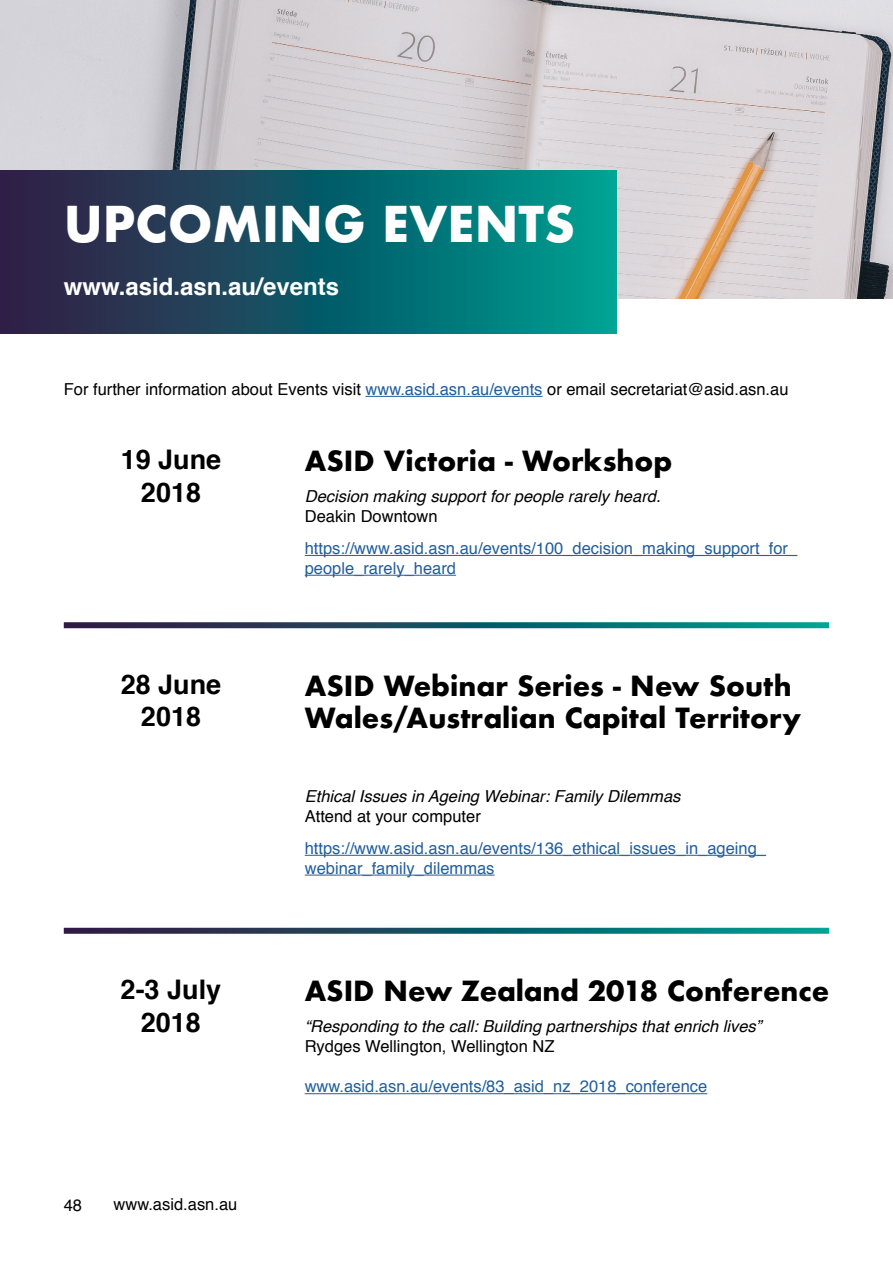
<style>
.page{position:relative;width:893px;height:1263px;background:#fff}
.page>*{position:absolute;margin:0;border:0;box-sizing:border-box;transform-origin:0 0}
.t1{font:700 48px "Futura";color:#fff}
.t2{font:700 27px/32.4px "Futura";color:#000}
.t3{font:700 27px/32.4px "Helvetica";color:#000;text-align:center}
.t4{font:700 24px "Helvetica";color:#fff}
.t5{font:16.5px/19.8px "Helvetica";color:#215e9e}
.t6{font:16.5px "Helvetica";color:#000}
.t7{font:italic 16.5px "Helvetica";color:#000}
.s1{color:#215e9e}
</style>
<div class="page">
<img style="left:0;top:1px;width:893px;height:297px">
<svg style="left:0;top:170px;width:617px;height:164px;background:#125b68"></svg>
<hr style="left:305px;top:555px;width:492px;height:1px;background:#215e9e">
<hr style="left:305px;top:575px;width:151px;height:1px;background:#215e9e">
<hr style="left:305px;top:855px;width:461px;height:1px;background:#215e9e">
<hr style="left:305px;top:875px;width:190px;height:1px;background:#215e9e">
<svg style="left:64px;top:622px;width:765px;height:6px;background:#1c5e6d"></svg>
<svg style="left:64px;top:928px;width:765px;height:6px;background:#1c5e6d"></svg>
<hr style="left:365px;top:396px;width:178px;height:1px;background:#215e9e">
<hr style="left:305px;top:1093px;width:402px;height:1px;background:#215e9e">
<h1 class="t1" style="left:64px;top:189px;width:513px">UPCOMING EVENTS</h1>
<h3 class="t4" style="left:64px;top:268px;width:277px">www.asid.asn.au/events</h3>
<p class="t6" style="left:64px;top:377px;width:726px">For further information about Events visit <span class="s1">www.asid.asn.au/events</span> or email secretariat@asid.asn.au</p>
<h2 class="t3" style="left:121px;top:444px;width:102px">19 June<br>2018</h2>
<h2 class="t3" style="left:121px;top:669px;width:102px">28 June<br>2018</h2>
<h2 class="t3" style="left:121px;top:974px;width:102px">2-3 July<br>2018</h2>
<p class="t6" style="left:64px;top:1192px;width:20px">48</p>
<p class="t6" style="left:114px;top:1191px;width:125px">www.asid.asn.au</p>
<h2 class="t2" style="left:305px;top:444px;width:369px">ASID Victoria - Workshop</h2>
<p class="t7" style="left:305px;top:483px;width:357px">Decision making support for people rarely heard.</p>
<p class="t6" style="left:305px;top:503px;width:134px">Deakin Downtown</p>
<p class="t5" style="left:305px;top:539px;width:494px">https://www.asid.asn.au/events/100_decision_making_support_for_ people_rarely_heard</p>
<h2 class="t2" style="left:305px;top:669px;width:498px">ASID Webinar Series - New South<br>Wales/Australian Capital Territory</h2>
<p class="t7" style="left:305px;top:783px;width:377px">Ethical Issues in Ageing Webinar: Family Dilemmas</p>
<p class="t6" style="left:305px;top:803px;width:178px">Attend at your computer</p>
<p class="t5" style="left:305px;top:839px;width:463px">https://www.asid.asn.au/events/136_ethical_issues_in_ageing_ webinar_family_dilemmas</p>
<h2 class="t2" style="left:305px;top:974px;width:526px">ASID New Zealand 2018 Conference</h2>
<p class="t7" style="left:305px;top:1013px;width:458px">“Responding to the call: Building partnerships that enrich lives”</p>
<p class="t6" style="left:305px;top:1033px;width:251px">Rydges Wellington, Wellington NZ</p>
<p class="t5" style="left:305px;top:1077px;width:404px">www.asid.asn.au/events/83_asid_nz_2018_conference</p>
</div>
